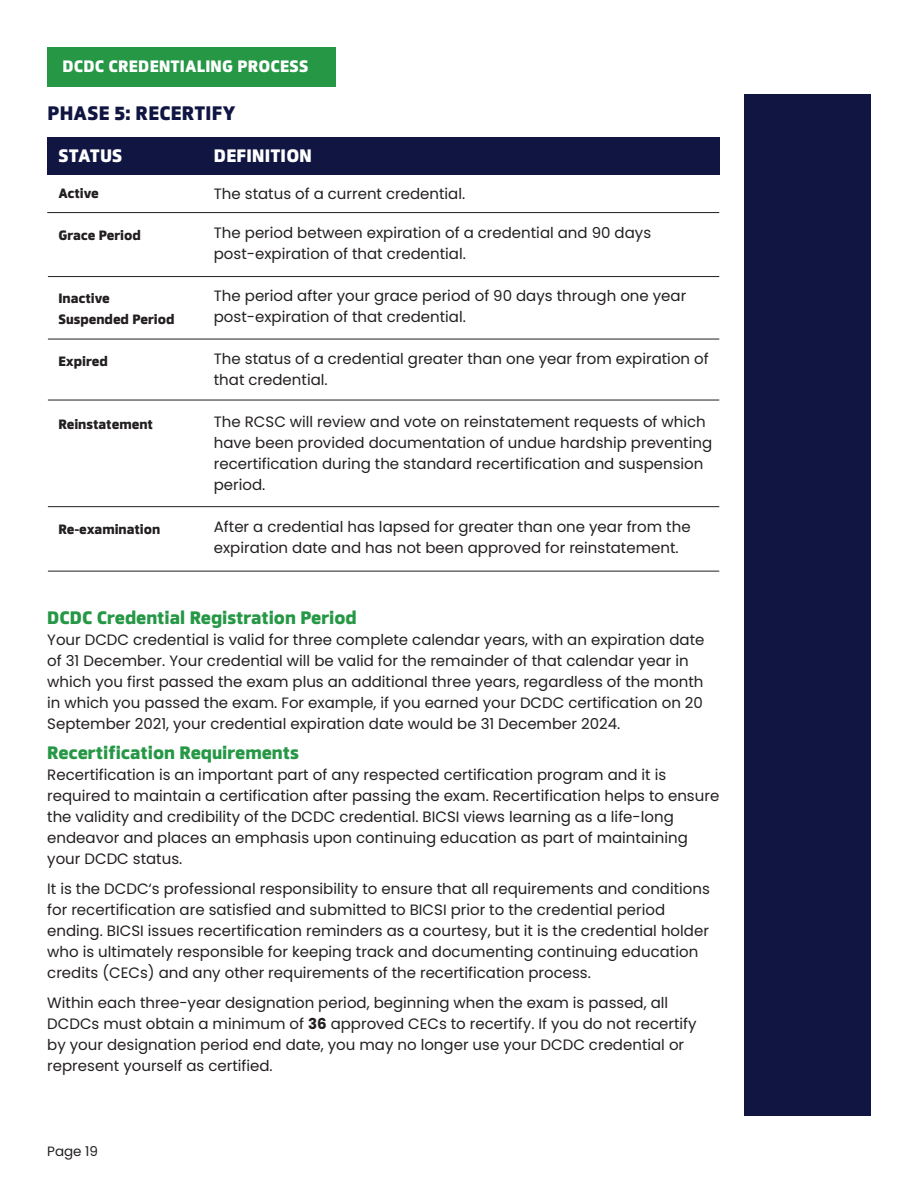
<style>
.page{position:relative;width:918px;height:1188px;background:#fff}
.page>*{position:absolute;margin:0;border:0;box-sizing:border-box;transform-origin:0 0}
.t1{font:800 19.5px "Facto";letter-spacing:.01em;color:#101542}
.SemiBoldSubheader{font:800 18px "Facto";color:#259745}
.t2{font:800 18px "Facto";letter-spacing:.01em;color:#fff}
.t3{font:800 16.5px "Facto";letter-spacing:.01em;color:#fff}
.t4{font:15px/21px "Poppins";color:#231f20}
.t5{font:800 13.5px/21px "Facto";color:#231f20}
.t6{font:13.5px "Poppins";color:#231f20}
.s1{font-weight:700}
</style>
<div class="page">
<div style="left:744px;top:94px;width:127px;height:1022px;background:#101542"></div>
<div style="left:48px;top:137px;width:672px;height:38px;background:#101542"></div>
<hr style="left:47px;top:212px;width:672px;height:1px;background:#231f20">
<hr style="left:48px;top:276px;width:671px;height:1px;background:#231f20">
<hr style="left:48px;top:339px;width:671px;height:1px;background:#231f20">
<hr style="left:48px;top:400px;width:671px;height:1px;background:#231f20">
<hr style="left:48px;top:506px;width:671px;height:1px;background:#231f20">
<hr style="left:48px;top:571px;width:671px;height:1px;background:#231f20">
<div style="left:47px;top:47px;width:289px;height:39px;background:#259745"></div>
<p class="t3" style="left:62px;top:54px;width:248px">DCDC CREDENTIALING PROCESS</p>
<p class="t1" style="left:47px;top:98px;width:190px">PHASE 5: RECERTIFY</p>
<p class="t2" style="left:58px;top:142px;width:66px">STATUS</p>
<p class="t2" style="left:214px;top:142px;width:99px">DEFINITION</p>
<p class="t5" style="left:58px;top:182px;width:42px">Active</p>
<p class="t5" style="left:58px;top:224px;width:84px">Grace Period</p>
<p class="t5" style="left:58px;top:287px;width:118px">Inactive<br>Suspended Period</p>
<p class="t5" style="left:58px;top:350px;width:51px">Expired</p>
<p class="t5" style="left:58px;top:413px;width:96px">Reinstatement</p>
<p class="t5" style="left:58px;top:518px;width:103px">Re-examination</p>
<p class="t4" style="left:214px;top:184px;width:253px">The status of a current credential.</p>
<p class="t4" style="left:214px;top:223px;width:439px">The period between expiration of a credential and 90 days post-expiration of that credential.</p>
<p class="t4" style="left:214px;top:286px;width:474px">The period after your grace period of 90 days through one year</p>
<p class="t4" style="left:214px;top:307px;width:254px">post-expiration of that credential.</p>
<p class="t4" style="left:214px;top:349px;width:496px">The status of a credential greater than one year from expiration of that credential.</p>
<p class="t4" style="left:214px;top:412px;width:500px">The RCSC will review and vote on reinstatement requests of which have been provided documentation of undue hardship preventing recertification during the standard recertification and suspension period.</p>
<p class="t4" style="left:214px;top:517px;width:478px">After a credential has lapsed for greater than one year from the expiration date and has not been approved for reinstatement.</p>
<p class="SemiBoldSubheader" style="left:47px;top:604px;width:311px">DCDC Credential Registration Period</p>
<p class="t4" style="left:47px;top:629px;width:659px">Your DCDC credential is valid for three complete calendar years, with an expiration date of 31 December. Your credential will be valid for the remainder of that calendar year in which you first passed the exam plus an additional three years, regardless of the month in which you passed the exam. For example, if you earned your DCDC certification on 20<br>September 2021, your credential expiration date would be 31 December 2024.</p>
<p class="SemiBoldSubheader" style="left:47px;top:739px;width:253px">Recertification Requirements</p>
<p class="t4" style="left:47px;top:764px;width:674px">Recertification is an important part of any respected certification program and it is required to maintain a certification after passing the exam. Recertification helps to ensure the validity and credibility of the DCDC credential. BICSI views learning as a life-long endeavor and places an emphasis upon continuing education as part of maintaining your DCDC status.</p>
<p class="t4" style="left:47px;top:878px;width:664px">It is the DCDC‘s professional responsibility to ensure that all requirements and conditions for recertification are satisfied and submitted to BICSI prior to the credential period ending. BICSI issues recertification reminders as a courtesy, but it is the credential holder who is ultimately responsible for keeping track and documenting continuing education credits (CECs) and any other requirements of the recertification process.</p>
<p class="t4" style="left:47px;top:992px;width:651px">Within each three-year designation period, beginning when the exam is passed, all DCDCs must obtain a minimum of <span class="s1">36</span> approved CECs to recertify. If you do not recertify by your designation period end date, you may no longer use your DCDC credential or represent yourself as certified.</p>
<p class="t6" style="left:47px;top:1144px;width:52px">Page 19</p>
</div>
